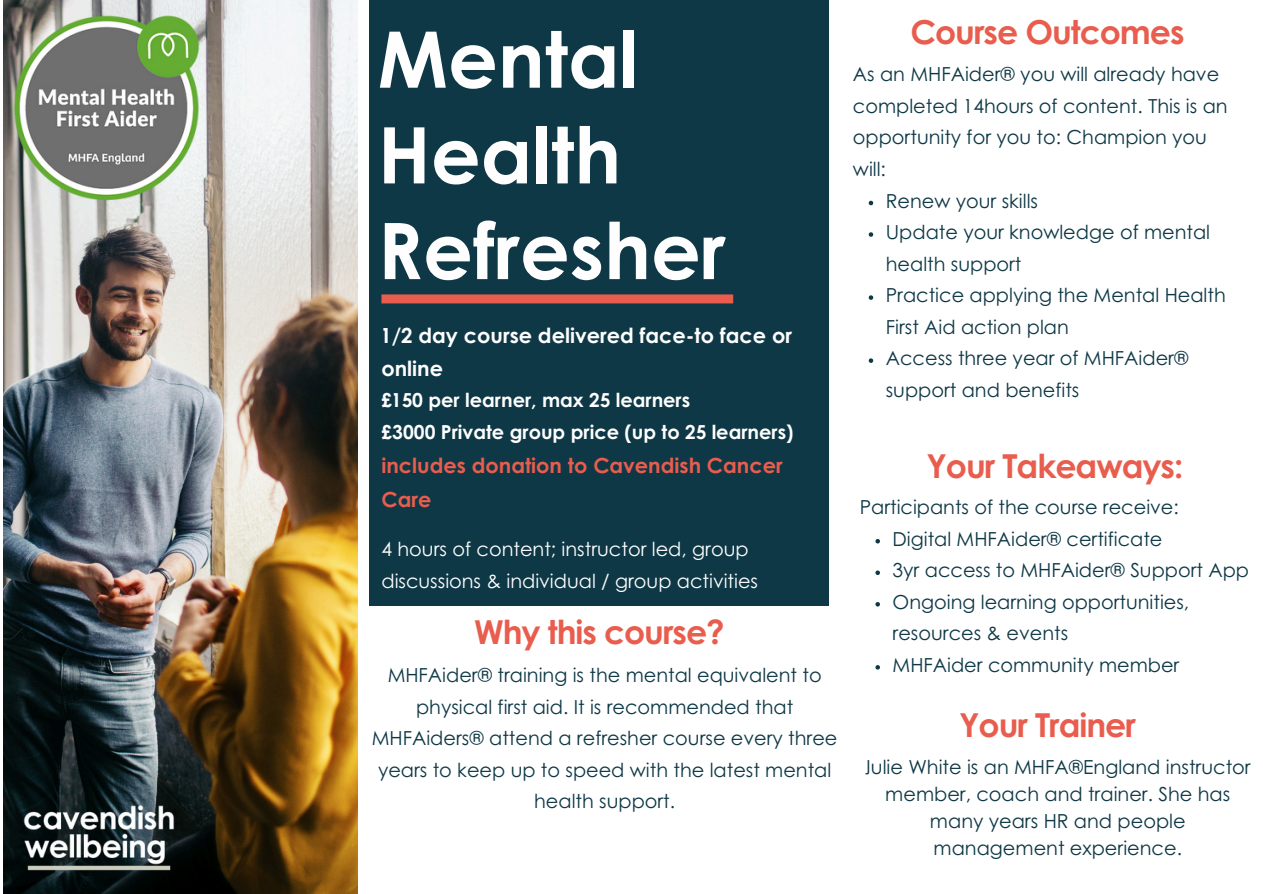
<style>
.page{position:relative;width:1263px;height:894px;background:#fff}
.page>*{position:absolute;margin:0;border:0;box-sizing:border-box;transform-origin:0 0}
.t1{font:700 78px/95.7px "Cavendish Cancer Care";color:#fefefe}
.t2{font:700 33px "Cavendish Cancer Care";letter-spacing:-.03em;color:#e85d4d}
.t3{font:700 20.85px/33.5px "Cavendish Cancer Care";color:#fefefe}
.t4{font:700 20.85px/33.5px "Cavendish Cancer Care";color:#e85d4d}
.t5{font:500 19.35px/31.5px "Cavendish Cancer Care";color:#0e3846}
.t6{font:500 19.35px/31.5px "Cavendish Cancer Care";color:#fefefe}
.t7{font:700 19.35px/31.5px "Cavendish Cancer Care";color:#fefefe}
</style>
<div class="page">
<div style="left:369px;top:0;width:460px;height:605px;background:#0e3846"></div>
<img style="left:3px;top:0;width:355px;height:893px">
<div style="left:381px;top:294px;width:352px;height:9px;background:#e85d4d"></div>
<img style="left:3px;top:0;width:226px;height:222px">
<svg style="left:875px;top:539px;width:5px;height:4px"></svg>
<svg style="left:875px;top:570px;width:5px;height:5px"></svg>
<svg style="left:875px;top:602px;width:5px;height:4px"></svg>
<svg style="left:875px;top:665px;width:5px;height:4px"></svg>
<svg style="left:869px;top:201px;width:4px;height:4px"></svg>
<svg style="left:869px;top:232px;width:4px;height:5px"></svg>
<svg style="left:869px;top:295px;width:4px;height:5px"></svg>
<svg style="left:869px;top:358px;width:4px;height:5px"></svg>
<img style="left:3px;top:744px;width:214px;height:149px">
<p class="t1" style="left:378px;top:21px;width:350px">Mental<br>Health<br>Refresher</p>
<p class="t3" style="left:381px;top:321px;width:412px">1/2 day course delivered face-to face or online</p>
<p class="t7" style="left:381px;top:386px;width:414px">£150 per learner, max 25 learners<br>£3000 Private group price (up to 25 learners)</p>
<p class="t4" style="left:381px;top:451px;width:403px">includes donation to Cavendish Cancer<br>Care</p>
<p class="t6" style="left:381px;top:535px;width:378px">4 hours of content; instructor led, group discussions &amp; individual / group activities</p>
<p class="t2" style="left:474px;top:620px;width:252px">Why this course?</p>
<h2 class="t5" style="left:372px;top:661px;width:467px;text-align:center">MHFAider® training is the mental equivalent to physical first aid. It is recommended that MHFAiders® attend a refresher course every three years to keep up to speed with the latest mental health support.</h2>
<h1 class="t2" style="left:910px;top:20px;width:276px">Course Outcomes</h1>
<p class="t5" style="left:853px;top:61px;width:376px">As an MHFAider® you will already have completed 14hours of content. This is an opportunity for you to: Champion you will:</p>
<p class="t5" style="left:886px;top:187px;width:154px">Renew your skills</p>
<p class="t5" style="left:886px;top:219px;width:326px">Update your knowledge of mental health support</p>
<p class="t5" style="left:886px;top:282px;width:341px">Practice applying the Mental Health<br>First Aid action plan</p>
<p class="t5" style="left:886px;top:345px;width:304px">Access three year of MHFAider® support and benefits</p>
<h3 class="t2" style="left:926px;top:454px;width:258px">Your Takeaways:</h3>
<p class="t5" style="left:860px;top:493px;width:321px">Participants of the course receive:</p>
<h2 class="t5" style="left:892px;top:525px;width:271px">Digital MHFAider® certificate</h2>
<p class="t5" style="left:892px;top:556px;width:358px">3yr access to MHFAider® Support App</p>
<h2 class="t5" style="left:892px;top:588px;width:298px">Ongoing learning opportunities, resources &amp; events</h2>
<p class="t5" style="left:892px;top:651px;width:288px">MHFAider community member</p>
<p class="t2" style="left:959px;top:712px;width:178px">Your Trainer</p>
<p class="t5" style="left:865px;top:756px;width:387px;line-height:27px;text-align:center">Julie White is an MHFA®England instructor member, coach and trainer. She has many years HR and people management experience.</p>
</div>
